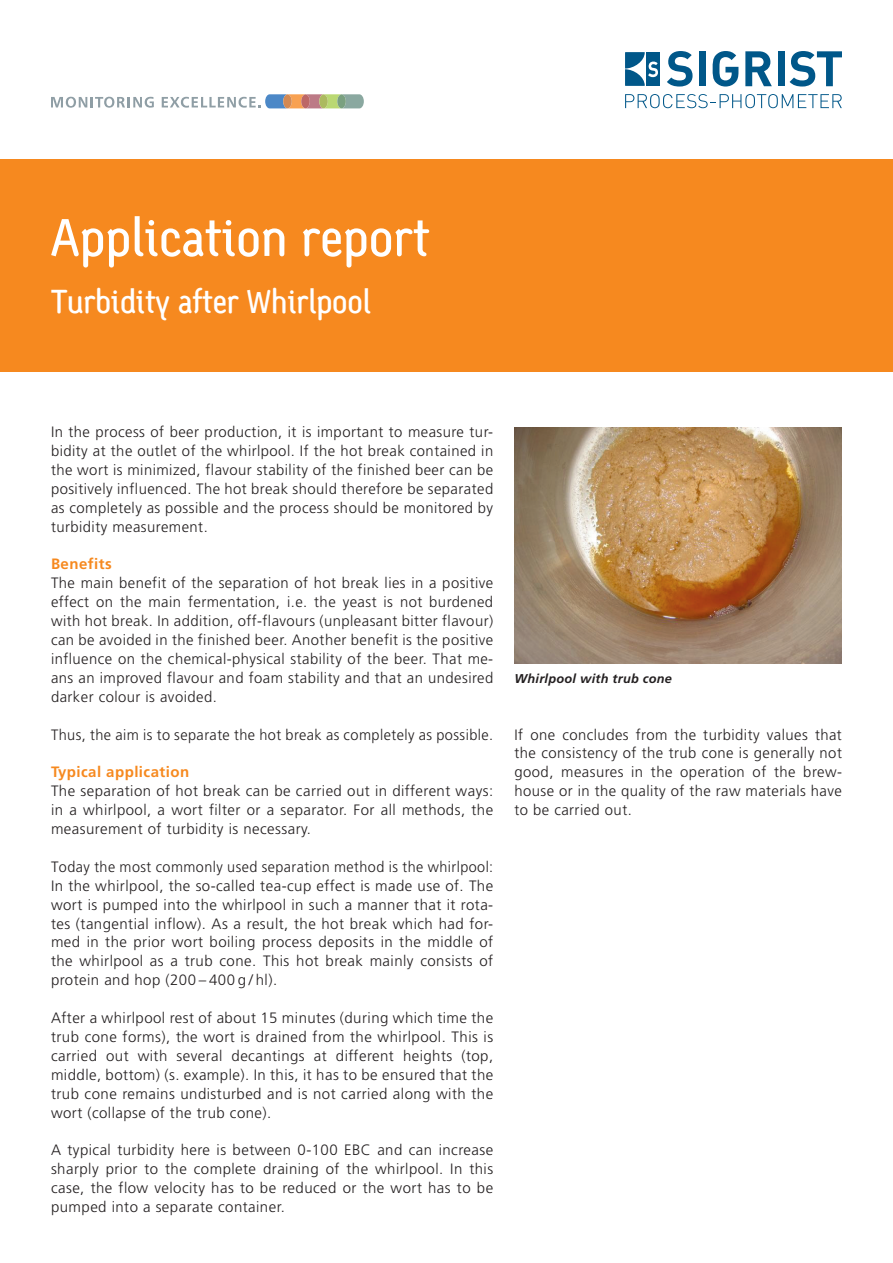
<style>
.page{position:relative;width:893px;height:1263px;background:#fff}
.page>*{position:absolute;margin:0;border:0;box-sizing:border-box;transform-origin:0 0}
.t1{font:54px "Sgiv 1 Medium CAP Snum";color:#fff}
.t2{font:33.75px "Sgiv 1 Medium CAP Snum";letter-spacing:-.005em;color:#fff}
.t3{font:300 15px/18.9px "Frutiger LT";letter-spacing:.03em;color:#231f20;text-align:justify}
.t4{font:700 15px "Frutiger LT";letter-spacing:.03em;color:#f6891f}
.t5{font:italic 700 12.75px "Frutiger LT";letter-spacing:.02em;color:#231f20}
</style>
<div class="page">
<svg style="left:667px;top:51px;width:26px;height:36px"></svg>
<div style="left:699px;top:51px;width:7px;height:35px;background:#005789"></div>
<svg style="left:712px;top:51px;width:26px;height:36px"></svg>
<svg style="left:745px;top:51px;width:27px;height:35px"></svg>
<div style="left:778px;top:51px;width:6px;height:35px;background:#005789"></div>
<svg style="left:790px;top:51px;width:52px;height:36px"></svg>
<svg style="left:625px;top:94px;width:217px;height:14px"></svg>
<div style="left:646px;top:52px;width:13px;height:34px;background:#005789"></div>
<svg style="left:625px;top:52px;width:33px;height:34px"></svg>
<div style="left:0;top:159px;width:893px;height:213px;background:#f6891f"></div>
<svg style="left:51px;top:97px;width:103px;height:11px"></svg>
<svg style="left:162px;top:94px;width:202px;height:14px"></svg>
<img style="left:514px;top:427px;width:328px;height:237px">
<h1 class="t1" style="left:51px;top:209px;width:380px">Application report</h1>
<h2 class="t2" style="left:51px;top:284px;width:321px">Turbidity after Whirlpool</h2>
<p class="t3" style="left:51px;top:423px;width:444px">In the process of beer production, it is important to measure tur&shy;bidity at the outlet of the whirlpool. If the hot break contained in the wort is minimized, flavour stability of the finished beer can be positively influenced. The hot break should therefore be separated as completely as possible and the process should be monitored by turbidity measurement.</p>
<p class="t4" style="left:51px;top:555px;width:62px">Benefits</p>
<p class="t3" style="left:51px;top:574px;width:444px">The main benefit of the separation of hot break lies in a positive effect on the main fermentation, i.e. the yeast is not burdened with hot break. In addition, off-flavours (unpleasant bitter flavour) can be avoided in the finished beer. Another benefit is the positive influence on the chemical-physical stability of the beer. That me&shy;ans an improved flavour and foam stability and that an undesired darker colour is avoided.</p>
<p class="t3" style="left:51px;top:725px;width:444px">Thus, the aim is to separate the hot break as completely as possible.</p>
<p class="t4" style="left:51px;top:763px;width:140px">Typical application</p>
<p class="t3" style="left:51px;top:782px;width:444px">The separation of hot break can be carried out in different ways: in a whirlpool, a wort filter or a separator. For all methods, the measurement of turbidity is necessary.</p>
<p class="t3" style="left:51px;top:857px;width:444px">Today the most commonly used separation method is the whirlpool:<br>In the whirlpool, the so-called tea-cup effect is made use of. The wort is pumped into the whirlpool in such a manner that it rota&shy;tes (tangential inflow). As a result, the hot break which had for&shy;med in the prior wort boiling process deposits in the middle of the whirlpool as a trub cone. This hot break mainly consists of protein and hop (200 – 400 g / hl).</p>
<p class="t3" style="left:51px;top:1009px;width:444px">After a whirlpool rest of about 15 minutes (during which time the trub cone forms), the wort is drained from the whirlpool. This is carried out with several decantings at different heights (top, middle, bottom) (s. example). In this, it has to be ensured that the trub cone remains undisturbed and is not carried along with the wort (collapse of the trub cone).</p>
<p class="t3" style="left:51px;top:1141px;width:444px">A typical turbidity here is between 0-100 EBC and can increase sharply prior to the complete draining of the whirlpool. In this case, the flow velocity has to be reduced or the wort has to be pumped into a separate container.</p>
<p class="t5" style="left:514px;top:671px;width:159px">Whirlpool with trub cone</p>
<p class="t3" style="left:514px;top:725px;width:329px">If one concludes from the turbidity values that the consistency of the trub cone is generally not good, measures in the operation of the brew&shy;house or in the quality of the raw materials have to be carried out.</p>
</div>
